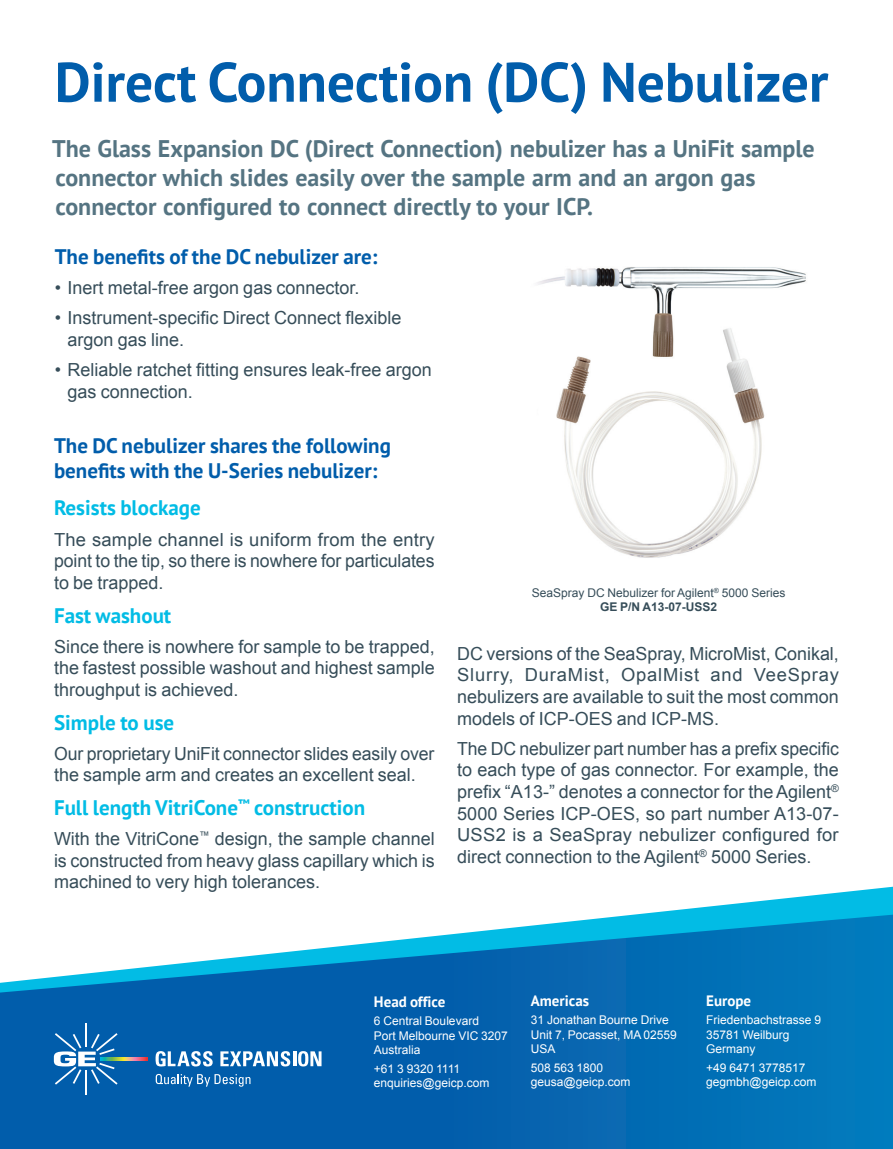
<style>
.page{position:relative;width:893px;height:1149px;background:#fff}
.page>*{position:absolute;margin:0;border:0;box-sizing:border-box;transform-origin:0 0}
.t1{font:700 55.5px "PT Sans";color:#015dab}
.t2{font:700 24px/28.8px "PT Sans";color:#557482}
.t3{font:700 21px/25.2px "PT Sans";color:#015dab}
.t4{font:700 21px "PT Sans";color:#02bce5}
.t5{font:18px/21.6px "Arial";color:#364d59;text-align:justify}
.t6{font:700 15px "PT Sans";color:#fff}
.t7{font:12px/14.4px "Arial";color:#fff}
.t8{font:12px/14.4px "Arial";color:#364d59;text-align:center}
.s1{font-weight:700}
</style>
<div class="page">
<img style="left:537px;top:267px;width:269px;height:291px">
<svg style="left:0;top:992px;width:893px;height:156px;background:#0265af"></svg>
<svg style="left:0;top:886px;width:893px;height:106px"></svg>
<svg style="left:118px;top:1056px;width:29px;height:4px"></svg>
<svg style="left:156px;top:1050px;width:57px;height:16px"></svg>
<svg style="left:220px;top:1050px;width:70px;height:16px"></svg>
<hr style="left:293px;top:1050px;width:3px;height:15px;background:#fff">
<svg style="left:298px;top:1050px;width:24px;height:16px"></svg>
<svg style="left:156px;top:1073px;width:94px;height:13px"></svg>
<hr style="left:85px;top:1023px;width:2px;height:23px;background:#fff">
<hr style="left:85px;top:1070px;width:2px;height:24px;background:#fff">
<svg style="left:54px;top:1032px;width:64px;height:52px"></svg>
<h1 class="t1" style="left:55px;top:45px;width:775px">Direct Connection (DC) Nebulizer</h1>
<h2 class="t2" style="left:52px;top:134px;width:764px">The Glass Expansion DC (Direct Connection) nebulizer has a UniFit sample connector which slides easily over the sample arm and an argon gas connector configured to connect directly to your ICP.</h2>
<p class="t3" style="left:55px;top:244px;width:324px">The benefits of the DC nebulizer are:</p>
<p class="t5" style="left:55px;top:277px;width:306px">• Inert metal-free argon gas connector.</p>
<p class="t5" style="left:67px;top:307px;width:335px;text-indent:-13px">• Instrument-specific Direct Connect flexible argon gas line.</p>
<p class="t5" style="left:67px;top:359px;width:366px;text-indent:-13px">• Reliable ratchet fitting ensures leak-free argon gas connection.</p>
<p class="t3" style="left:54px;top:432px;width:338px">The DC nebulizer shares the following benefits with the U-Series nebulizer:</p>
<p class="t4" style="left:54px;top:494px;width:148px">Resists blockage</p>
<p class="t5" style="left:54px;top:528px;width:382px">The sample channel is uniform from the entry point to the tip, so there is nowhere for particulates to be trapped.</p>
<p class="t4" style="left:54px;top:601px;width:119px">Fast washout</p>
<p class="t5" style="left:54px;top:635px;width:382px">Since there is nowhere for sample to be trapped, the fastest possible washout and highest sample throughput is achieved.</p>
<p class="t4" style="left:54px;top:708px;width:122px">Simple to use</p>
<p class="t5" style="left:54px;top:742px;width:382px">Our proprietary UniFit connector slides easily over the sample arm and creates an excellent seal.</p>
<p class="t4" style="left:54px;top:793px;width:313px">Full length VitriCone<sup>™</sup> construction</p>
<p class="t5" style="left:54px;top:828px;width:382px">With the VitriCone<sup>™</sup> design, the sample channel is constructed from heavy glass capillary which is machined to very high tolerances.</p>
<p class="t8" style="left:532px;top:585px;width:255px">SeaSpray DC Nebulizer for Agilent<sup>®</sup> 5000 Series<br><span class="s1">GE P/N A13-07-USS2</span></p>
<p class="t5" style="left:457px;top:642px;width:383px">DC versions of the SeaSpray, MicroMist, Conikal, Slurry, DuraMist, OpalMist and VeeSpray nebulizers are available to suit the most common models of ICP-OES and ICP-MS.</p>
<p class="t5" style="left:457px;top:737px;width:383px">The DC nebulizer part number has a prefix specific to each type of gas connector. For example, the prefix “A13-” denotes a connector for the Agilent<sup>® </sup>5000 Series ICP-OES, so part number A13-07- USS2 is a SeaSpray nebulizer configured for direct connection to the Agilent<sup>®</sup> 5000 Series.</p>
<p class="t6" style="left:374px;top:991px;width:73px">Head office</p>
<p class="t7" style="left:374px;top:1013px;width:135px">6 Central Boulevard<br>Port Melbourne VIC 3207<br>Australia</p>
<p class="t7" style="left:374px;top:1061px;width:117px">+61 3 9320 1111 enquiries@geicp.com</p>
<p class="t6" style="left:531px;top:990px;width:60px">Americas</p>
<p class="t7" style="left:531px;top:1012px;width:148px">31 Jonathan Bourne Drive<br>Unit 7, Pocasset, MA 02559<br>USA</p>
<p class="t7" style="left:531px;top:1060px;width:101px">508 563 1800 geusa@geicp.com</p>
<p class="t6" style="left:706px;top:990px;width:46px">Europe</p>
<p class="t7" style="left:706px;top:1012px;width:116px">Friedenbachstrasse 9<br>35781 Weilburg<br>Germany</p>
<p class="t7" style="left:706px;top:1060px;width:112px">+49 6471 3778517 gegmbh@geicp.com</p>
</div>
